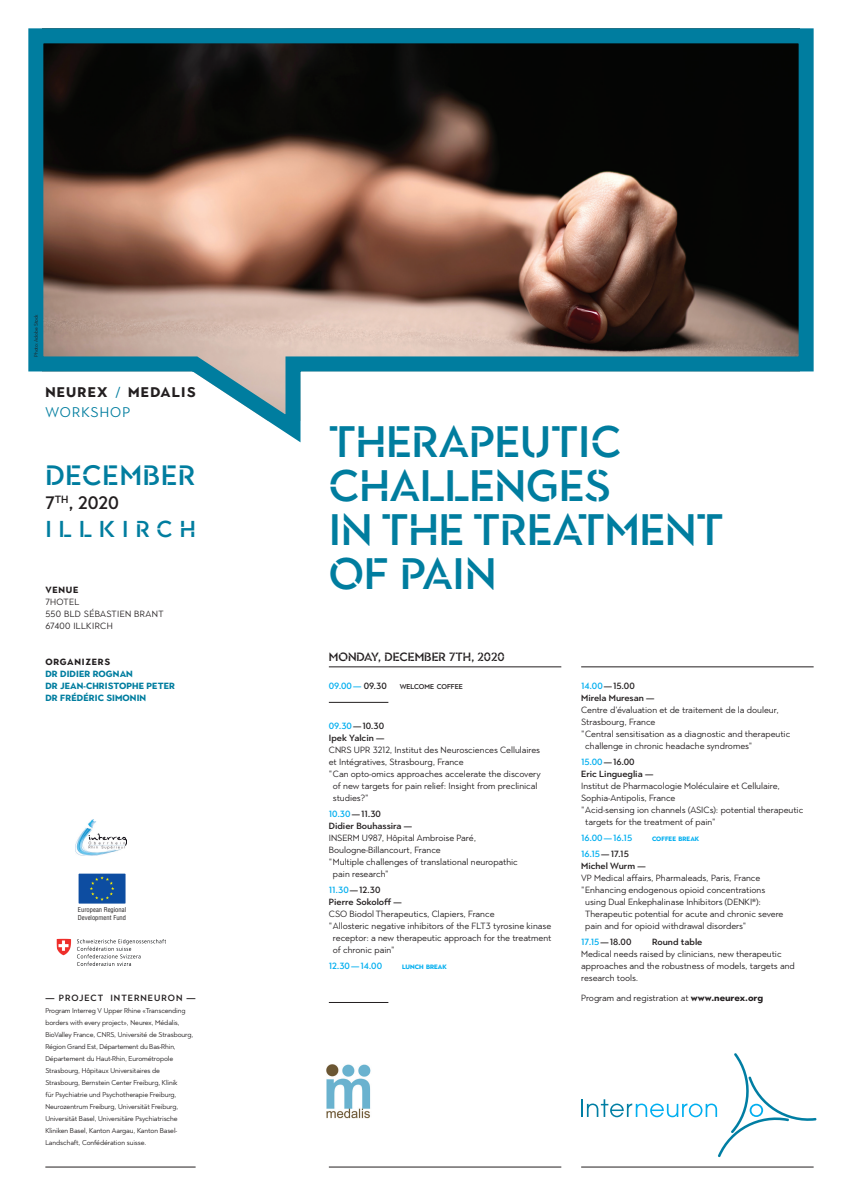
<style>
.page{position:relative;width:842px;height:1191px;background:#fff}
.page>*{position:absolute;margin:0;border:0;box-sizing:border-box;transform-origin:0 0}
.t1{font:500 44px/44px "Town 40 Stencil";color:#007d9f}
.t2{font:500 28px "Town 40 Stencil";letter-spacing:.035em;color:#007d9f}
.t3{font:500 23px "Town 40 Stencil";letter-spacing:.31em;color:#007d9f}
.t4{font:500 18px "Town 80 Text";color:#231f20}
.t5{font:700 14px "Town 80 Text";letter-spacing:.08em;color:#231f20}
.t6{font:14px "Town 80 Text";letter-spacing:.08em;color:#007d9f}
.t7{font:500 12px "Town 40 Stencil";color:#231f20}
.t8{font:9px/12px "Town 80 Text";color:#231f20}
.t9{font:500 9px "Town 80 Text";color:#231f20}
.t10{font:700 9px/12px "Town 80 Text";letter-spacing:.01em;color:#007d9f}
.t11{font:9px "Town 80 Text";letter-spacing:.04em;color:#231f20}
.t12{font:500 9px "Town 80 Text";color:#00aeef}
.t13{font:500 9px "Town 80 Text";letter-spacing:.11em;color:#231f20}
.t14{font:700 9px "Town 80 Text";letter-spacing:.08em;color:#231f20}
.t15{font:7px/12px "Town 80 Text";letter-spacing:-.01em;color:#231f20}
.t16{font:500 7px "Town 80 Text";color:#231f20}
.t17{font:condensed 6.5px "Helvetica LT Std";color:#231f20}
.t18{font:700 6.3px "Town 80 Text";color:#00aeef}
.t19{font:5px "Town 80 Text";letter-spacing:-.01em;color:#231f20}
.s1{font-weight:400;color:#007d9f}
.s2{font-size:10px}
.s3{color:#231f20}
.s4{color:#00aeef}
.s5{font-weight:500}
.s6{font-weight:700}
</style>
<div class="page">
<svg style="left:28px;top:28px;width:786px;height:415px"></svg>
<hr style="left:45px;top:1166px;width:151px;height:1px;background:#231f20">
<div style="left:73px;top:818px;width:56px;height:39px;background:linear-gradient(to bottom,#fff,#fff)"></div>
<img style="left:75px;top:819px;width:51px;height:36px">
<div style="left:78px;top:873px;width:48px;height:31px;background:#0d4da1"></div>
<svg style="left:90px;top:876px;width:24px;height:24px"></svg>
<img style="left:58px;top:940px;width:107px;height:25px">
<div style="left:56px;top:938px;width:111px;height:29px;border:1px solid #fff"></div>
<hr style="left:329px;top:1166px;width:232px;height:1px;background:#231f20">
<hr style="left:581px;top:1166px;width:233px;height:1px;background:#231f20">
<svg style="left:581px;top:1053px;width:236px;height:104px"></svg>
<hr style="left:329px;top:666px;width:232px;height:1px;background:#231f20">
<hr style="left:329px;top:702px;width:59px;height:1px;background:#231f20">
<hr style="left:329px;top:1002px;width:59px;height:1px;background:#231f20">
<hr style="left:581px;top:666px;width:233px;height:1px;background:#231f20">
<img style="left:326px;top:1064px;width:45px;height:55px">
<p class="t19" style="left:33px;top:357px;width:44px;rotate:-90deg">Photo: Adobe Stock</p>
<p class="t5" style="left:45px;top:383px;width:152px">NEUREX <span class="s1">/</span> MEDALIS</p>
<p class="t6" style="left:45px;top:403px;width:86px">WORKSHOP</p>
<p class="t2" style="left:45px;top:459px;width:152px">DECEMBER</p>
<p class="t4" style="left:45px;top:491px;width:75px">7<sup>TH</sup>, 2020</p>
<p class="t3" style="left:45px;top:515px;width:152px">ILLKIRCH</p>
<p class="t14" style="left:45px;top:584px;width:35px">VENUE</p>
<p class="t8" style="left:45px;top:595px;width:36px">7HOTEL</p>
<p class="t11" style="left:45px;top:608px;width:120px">550 BLD SÉBASTIEN BRANT</p>
<p class="t11" style="left:45px;top:620px;width:69px">67400 ILLKIRCH</p>
<p class="t14" style="left:45px;top:656px;width:66px">ORGANIZERS</p>
<p class="t10" style="left:45px;top:667px;width:131px">DR DIDIER ROGNAN<br>DR JEAN-CHRISTOPHE PETER<br>DR FRÉDÉRIC SIMONIN</p>
<p class="t17" style="left:78px;top:905px;width:50px">European Regional</p>
<p class="t17" style="left:78px;top:913px;width:50px">Development Fund</p>
<p class="t13" style="left:45px;top:992px;width:152px"><span class="s2">—</span> PROJECT INTERNEURON <span class="s2">—</span></p>
<p class="t15" style="left:45px;top:1004px;width:149px">Program Interreg V Upper Rhine «Transcending borders with every project», Neurex, Médalis, BioValley France, CNRS, Université de Strasbourg, Région Grand Est, Département du Bas-Rhin, Département du Haut-Rhin, Eurométropole Strasbourg, Hôpitaux Universitaires de Strasbourg, Bernstein Center Freiburg, Klinik<br>für Psychiatrie und Psychotherapie Freiburg, Neurozentrum Freiburg, Universität Freiburg, Universität Basel, Universitäre Psychiatrische Kliniken Basel, Kanton Aargau, Kanton Basel-Landschaft, Confédération suisse.</p>
<p class="t1" style="left:329px;top:420px;width:294px">THERAPEUTIC<br>CHALLENGES</p>
<p class="t1" style="left:329px;top:508px;width:396px">IN THE TREATMENT</p>
<p class="t1" style="left:329px;top:552px;width:169px">OF PAIN</p>
<p class="t7" style="left:329px;top:650px;width:177px">MONDAY, DECEMBER 7TH, 2020</p>
<p class="t12" style="left:329px;top:680px;width:59px">09.00— <span class="s3">09.30</span></p>
<p class="t16" style="left:400px;top:682px;width:65px">WELCOME COFFEE</p>
<p class="t9" style="left:329px;top:720px;width:57px"><span class="s4">09.30</span>—10.30</p>
<p class="t9" style="left:329px;top:732px;width:57px">Ipek Yalcin —</p>
<p class="t8" style="left:329px;top:743px;width:213px">CNRS UPR 3212, Institut des Neurosciences Cellulaires</p>
<p class="t8" style="left:329px;top:755px;width:136px">et Intégratives, Strasbourg, France</p>
<p class="t8" style="left:329px;top:767px;width:213px">" Can opto-omics approaches accelerate the discovery</p>
<p class="t8" style="left:333px;top:779px;width:206px">of new targets for pain relief: Insight from preclinical</p>
<p class="t8" style="left:333px;top:791px;width:37px">studies?"</p>
<p class="t9" style="left:329px;top:808px;width:54px"><span class="s4">10.30</span>—11.30</p>
<p class="t9" style="left:329px;top:820px;width:85px">Didier Bouhassira —</p>
<p class="t8" style="left:329px;top:831px;width:149px">INSERM U987, Hôpital Ambroise Paré,</p>
<p class="t8" style="left:329px;top:843px;width:113px">Boulogne-Billancourt, France</p>
<p class="t8" style="left:329px;top:855px;width:191px">" Multiple challenges of translational neuropathic</p>
<p class="t8" style="left:333px;top:867px;width:57px">pain research"</p>
<p class="t9" style="left:329px;top:884px;width:53px"><span class="s4">11.30</span>—12.30</p>
<p class="t9" style="left:329px;top:896px;width:74px">Pierre Sokoloff —</p>
<p class="t8" style="left:329px;top:907px;width:167px">CSO Biodol Therapeutics, Clapiers, France</p>
<p class="t8" style="left:329px;top:919px;width:224px">" Allosteric negative inhibitors of the FLT3 tyrosine kinase</p>
<p class="t8" style="left:333px;top:931px;width:220px">receptor: a new therapeutic approach for the treatment</p>
<p class="t8" style="left:333px;top:943px;width:63px">of chronic pain"</p>
<p class="t12" style="left:329px;top:960px;width:55px">12.30—14.00</p>
<p class="t18" style="left:402px;top:962px;width:46px">LUNCH BREAK</p>
<p class="t9" style="left:581px;top:680px;width:55px"><span class="s4">14.00</span>—15.00</p>
<p class="t9" style="left:581px;top:692px;width:75px">Mirela Muresan —</p>
<p class="t8" style="left:581px;top:703px;width:199px">Centre d'évaluation et de traitement de la douleur,</p>
<p class="t8" style="left:581px;top:715px;width:76px">Strasbourg, France</p>
<p class="t8" style="left:581px;top:727px;width:211px">" Central sensitisation as a diagnostic and therapeutic</p>
<p class="t8" style="left:585px;top:739px;width:168px">challenge in chronic headache syndromes"</p>
<p class="t9" style="left:581px;top:756px;width:55px"><span class="s4">15.00</span>—16.00</p>
<p class="t9" style="left:581px;top:768px;width:74px">Eric Lingueglia —</p>
<p class="t8" style="left:581px;top:779px;width:200px">Institut de Pharmacologie Moléculaire et Cellulaire,</p>
<p class="t8" style="left:581px;top:791px;width:96px">Sophia-Antipolis, France</p>
<p class="t8" style="left:581px;top:803px;width:224px">" Acid-sensing ion channels (ASICs): potential therapeutic</p>
<p class="t8" style="left:585px;top:815px;width:131px">targets for the treatment of pain"</p>
<p class="t12" style="left:581px;top:832px;width:53px">16.00—16.15</p>
<p class="t18" style="left:652px;top:834px;width:49px">COFFEE BREAK</p>
<p class="t9" style="left:581px;top:848px;width:49px"><span class="s4">16.15</span>—17.15</p>
<p class="t9" style="left:581px;top:860px;width:66px">Michel Wurm —</p>
<p class="t8" style="left:581px;top:871px;width:181px">VP Medical affairs, Pharmaleads, Paris, France</p>
<p class="t8" style="left:581px;top:883px;width:186px">" Enhancing endogenous opioid concentrations</p>
<p class="t8" style="left:585px;top:895px;width:177px">using Dual Enkephalinase Inhibitors (DENKI<sup>®</sup>):</p>
<p class="t8" style="left:585px;top:907px;width:200px">Therapeutic potential for acute and chronic severe</p>
<p class="t8" style="left:585px;top:919px;width:162px">pain and for opioid withdrawal disorders"</p>
<p class="t9" style="left:581px;top:936px;width:52px"><span class="s4">17.15</span>—18.00</p>
<p class="t8" style="left:581px;top:935px;width:215px;text-indent:71px"><span class="s5">Round table<br></span>Medical needs raised by clinicians, new therapeutic approaches and the robustness of models, targets and research tools.</p>
<p class="t8" style="left:581px;top:991px;width:184px">Program and registration at <span class="s6">www.neurex.org</span></p>
</div>
